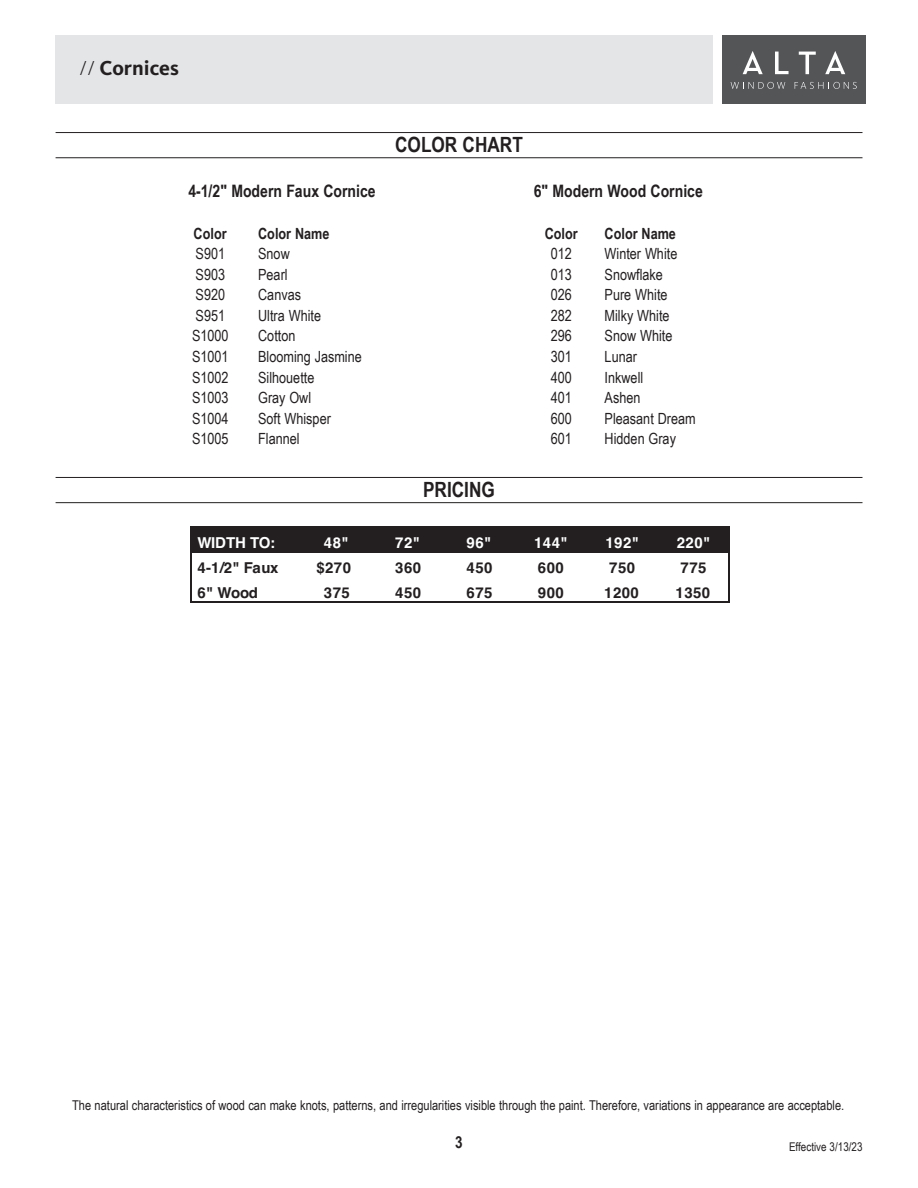
<style>
.page{position:relative;width:918px;height:1188px;background:#fff}
.page>*{position:absolute;margin:0;border:0;box-sizing:border-box;transform-origin:0 0}
.t1{font:700 21px "Arial Narrow";color:#231f20}
.t2{font:700 21px "Kievit OT";color:#231f20}
.t3{font:700 17.1px "Arial Narrow";color:#231f20}
.t4{font:700 16.5px "Arial Narrow";color:#231f20}
.t5{font:15.45px "Arial Narrow";color:#231f20}
.t6{font:700 15.45px "Arial Narrow";color:#231f20}
.t7{font:700 15px "Helvetica";letter-spacing:.025em;color:#231f20}
.t8{font:700 15px "Helvetica";letter-spacing:.025em;color:#fff}
.t9{font:13.5px "Arial Narrow";color:#231f20}
.t10{font:12px "Arial Narrow";color:#231f20}
.s1{font-weight:300}
</style>
<div class="page">
<hr style="left:56px;top:132px;width:807px;height:1px;background:#231f20">
<hr style="left:56px;top:157px;width:807px;height:1px;background:#231f20">
<hr style="left:56px;top:477px;width:807px;height:1px;background:#231f20">
<hr style="left:56px;top:502px;width:807px;height:1px;background:#231f20">
<div style="left:191px;top:528px;width:538px;height:25px;background:#231f20"></div>
<hr style="left:190px;top:526px;width:1px;height:77px;background:#231f20">
<hr style="left:728px;top:528px;width:1px;height:75px;background:#231f20">
<hr style="left:191px;top:526px;width:538px;height:2px;background:#231f20">
<hr style="left:191px;top:601px;width:538px;height:2px;background:#231f20">
<div style="left:55px;top:36px;width:658px;height:68px;background:#e3e5e7"></div>
<div style="left:722px;top:36px;width:143px;height:68px;background:#535557"></div>
<svg style="left:743px;top:51px;width:20px;height:23px"></svg>
<svg style="left:775px;top:52px;width:14px;height:22px"></svg>
<svg style="left:799px;top:52px;width:17px;height:22px"></svg>
<svg style="left:825px;top:51px;width:20px;height:23px"></svg>
<svg style="left:731px;top:82px;width:54px;height:7px"></svg>
<svg style="left:795px;top:82px;width:62px;height:7px"></svg>
<p class="t2" style="left:79px;top:56px;width:101px"><span class="s1">//</span> Cornices</p>
<p class="t3" style="left:188px;top:182px;width:189px">4-1/2" Modern Faux Cornice</p>
<p class="t6" style="left:194px;top:224px;width:35px">Color</p>
<p class="t6" style="left:258px;top:224px;width:73px">Color Name</p>
<p class="t5" style="left:196px;top:245px;width:31px">S901</p>
<p class="t5" style="left:258px;top:245px;width:33px">Snow</p>
<p class="t5" style="left:196px;top:265px;width:31px">S903</p>
<p class="t5" style="left:258px;top:265px;width:31px">Pearl</p>
<p class="t5" style="left:196px;top:286px;width:31px">S920</p>
<p class="t5" style="left:258px;top:286px;width:44px">Canvas</p>
<p class="t5" style="left:196px;top:306px;width:31px">S951</p>
<p class="t5" style="left:258px;top:306px;width:64px">Ultra White</p>
<p class="t5" style="left:192px;top:327px;width:38px">S1000</p>
<p class="t5" style="left:258px;top:327px;width:39px">Cotton</p>
<p class="t5" style="left:192px;top:348px;width:38px">S1001</p>
<p class="t5" style="left:258px;top:348px;width:105px">Blooming Jasmine</p>
<p class="t5" style="left:192px;top:368px;width:38px">S1002</p>
<p class="t5" style="left:258px;top:368px;width:58px">Silhouette</p>
<p class="t5" style="left:192px;top:389px;width:38px">S1003</p>
<p class="t5" style="left:258px;top:389px;width:55px">Gray Owl</p>
<p class="t5" style="left:192px;top:409px;width:38px">S1004</p>
<p class="t5" style="left:258px;top:409px;width:74px">Soft Whisper</p>
<p class="t5" style="left:192px;top:430px;width:38px">S1005</p>
<p class="t5" style="left:258px;top:430px;width:43px">Flannel</p>
<p class="t1" style="left:395px;top:132px;width:129px">COLOR CHART</p>
<p class="t3" style="left:534px;top:182px;width:171px">6" Modern Wood Cornice</p>
<p class="t6" style="left:545px;top:224px;width:35px">Color</p>
<p class="t6" style="left:605px;top:224px;width:73px">Color Name</p>
<p class="t5" style="left:551px;top:245px;width:23px">012</p>
<p class="t5" style="left:605px;top:245px;width:74px">Winter White</p>
<p class="t5" style="left:551px;top:265px;width:23px">013</p>
<p class="t5" style="left:605px;top:265px;width:60px">Snowflake</p>
<p class="t5" style="left:551px;top:286px;width:23px">026</p>
<p class="t5" style="left:605px;top:286px;width:64px">Pure White</p>
<p class="t5" style="left:551px;top:306px;width:23px">282</p>
<p class="t5" style="left:605px;top:306px;width:66px">Milky White</p>
<p class="t5" style="left:551px;top:327px;width:23px">296</p>
<p class="t5" style="left:605px;top:327px;width:69px">Snow White</p>
<p class="t5" style="left:551px;top:348px;width:23px">301</p>
<p class="t5" style="left:605px;top:348px;width:34px">Lunar</p>
<p class="t5" style="left:551px;top:368px;width:23px">400</p>
<p class="t5" style="left:605px;top:368px;width:40px">Inkwell</p>
<p class="t5" style="left:551px;top:389px;width:23px">401</p>
<p class="t5" style="left:605px;top:389px;width:37px">Ashen</p>
<p class="t5" style="left:551px;top:409px;width:23px">600</p>
<p class="t5" style="left:605px;top:409px;width:93px">Pleasant Dream</p>
<p class="t5" style="left:551px;top:430px;width:23px">601</p>
<p class="t5" style="left:605px;top:430px;width:73px">Hidden Gray</p>
<p class="t1" style="left:423px;top:477px;width:73px">PRICING</p>
<p class="t8" style="left:198px;top:537px;width:79px">WIDTH TO:</p>
<p class="t8" style="left:324px;top:537px;width:26px">48"</p>
<p class="t8" style="left:395px;top:537px;width:26px">72"</p>
<p class="t8" style="left:467px;top:537px;width:26px">96"</p>
<p class="t8" style="left:534px;top:537px;width:35px">144"</p>
<p class="t8" style="left:606px;top:537px;width:35px">192"</p>
<p class="t8" style="left:677px;top:537px;width:35px">220"</p>
<p class="t7" style="left:198px;top:562px;width:82px">4-1/2" Faux</p>
<p class="t7" style="left:316px;top:562px;width:36px">$270</p>
<p class="t7" style="left:395px;top:562px;width:27px">360</p>
<p class="t7" style="left:467px;top:562px;width:27px">450</p>
<p class="t7" style="left:538px;top:562px;width:27px">600</p>
<p class="t7" style="left:609px;top:562px;width:27px">750</p>
<p class="t7" style="left:681px;top:562px;width:27px">775</p>
<p class="t7" style="left:198px;top:587px;width:62px">6" Wood</p>
<p class="t7" style="left:324px;top:587px;width:27px">375</p>
<p class="t7" style="left:395px;top:587px;width:27px">450</p>
<p class="t7" style="left:467px;top:587px;width:27px">675</p>
<p class="t7" style="left:538px;top:587px;width:27px">900</p>
<p class="t7" style="left:604px;top:587px;width:36px">1200</p>
<p class="t7" style="left:676px;top:587px;width:36px">1350</p>
<p class="t9" style="left:72px;top:1098px;width:774px">The natural characteristics of wood can make knots, patterns, and irregularities visible through the paint. Therefore, variations in appearance are acceptable.</p>
<p class="t4" style="left:455px;top:1132px;width:9px">3</p>
<p class="t10" style="left:789px;top:1139px;width:75px">Effective 3/13/23</p>
</div>
